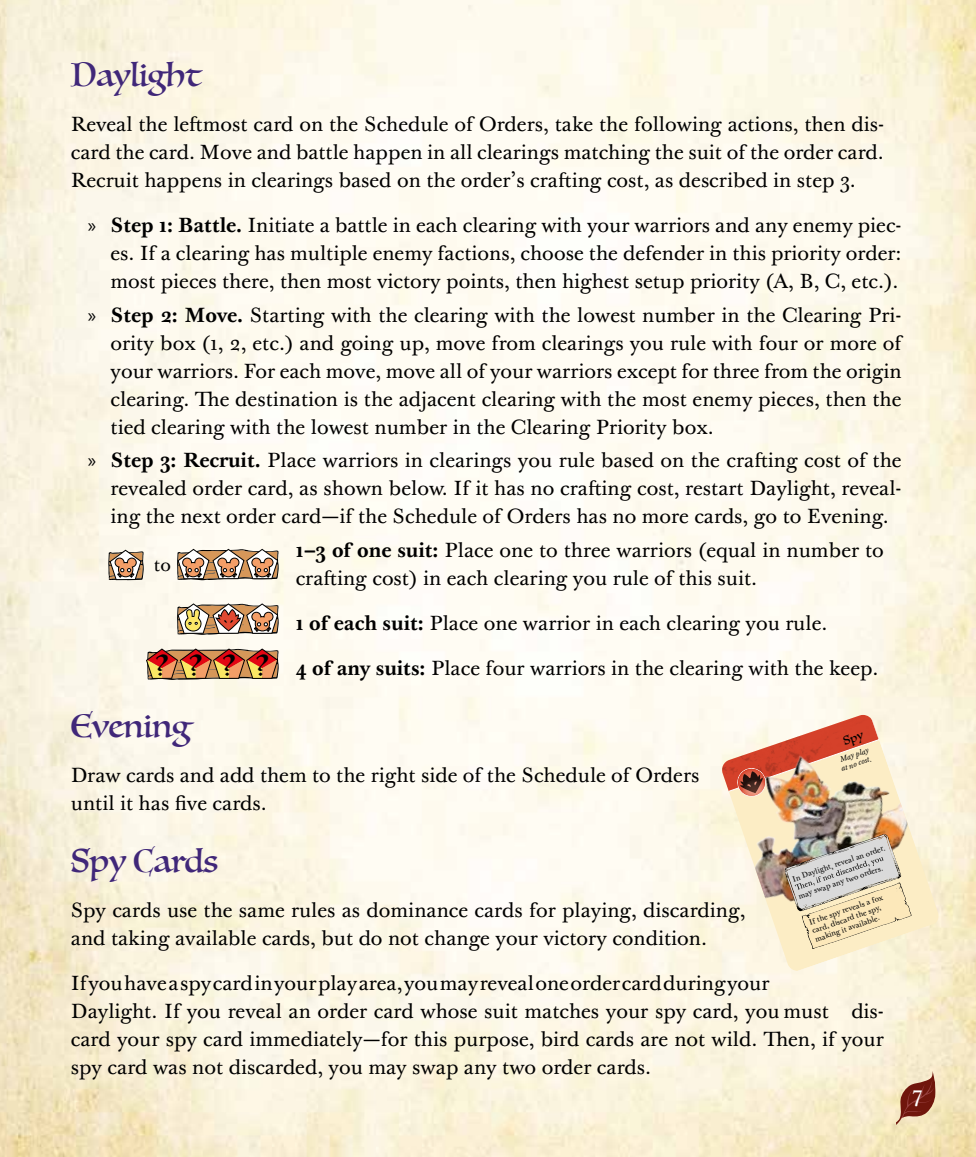
<style>
.page{position:relative;width:976px;height:1157px;background:#fff}
.page>*{position:absolute;margin:0;border:0;box-sizing:border-box;transform-origin:0 0}
.t1{font:32px "Luminari";color:#402779}
.t2{font:30px "Luminari";color:#000}
.t3{font:22px "Baskerville Ten Pro";color:#fff}
.t4{font:20px/28px "Baskerville Ten Pro";color:#000}
.t5{font:18px "Baskerville Ten Pro";color:#000}
.t6{font:7.6px/9px "Baskerville Ten Pro";color:#000}
.t7{font:italic 7.6px/9px "Baskerville Ten Pro";color:#000}
.s1{font-family:"Myriad Pro"}
.s2{font-weight:700}
</style>
<div class="page">
<svg style="left:895px;top:1071px;width:40px;height:54px;background:#b6846d"></svg>
<svg style="left:146px;top:648px;width:133px;height:32px;background:#c7754f"></svg>
<svg style="left:108px;top:549px;width:36px;height:32px"></svg>
<svg style="left:177px;top:549px;width:102px;height:31px"></svg>
<svg style="left:177px;top:603px;width:102px;height:32px"></svg>
<img style="left:720px;top:715px;width:219px;height:256px">
<img style="left:783px;top:833px;width:128px;height:117px">
<img style="left:720px;top:715px;width:159px;height:83px">
<h1 class="t1" style="left:71px;top:47px;width:131px">Daylight</h1>
<p class="t4" style="left:71px;top:111px;width:814px">Reveal the leftmost card on the Schedule of Orders, take the following actions, then dis&shy;card the card. Move and battle happen in all clearings matching the suit of the order card.<br>Recruit happens in clearings based on the order’s crafting cost, as described in step 3.</p>
<p class="t4" style="left:110px;top:212px;width:792px;text-align:justify;text-indent:-23px"><span class="s1">»</span> <span class="s2">Step 1: Battle.</span> Initiate a battle in each clearing with your warriors and any enemy piec&shy;es. If a clearing has multiple enemy factions, choose the defender in this priority order: most pieces there, then most victory points, then highest setup priority (A, B, C, etc.).</p>
<p class="t4" style="left:110px;top:301px;width:792px;text-align:justify;text-indent:-23px"><span class="s1">»</span> <span class="s2">Step 2: Move.</span> Starting with the clearing with the lowest number in the Clearing Pri&shy;ority box (1, 2, etc.) and going up, move from clearings you rule with four or more of your warriors. For each move, move all of your warriors except for three from the origin clearing. The destination is the adjacent clearing with the most enemy pieces, then the tied clearing with the lowest number in the Clearing Priority box.</p>
<p class="t4" style="left:110px;top:447px;width:792px;text-align:justify;text-indent:-23px"><span class="s1">»</span> <span class="s2">Step 3: Recruit.</span> Place warriors in clearings you rule based on the crafting cost of the revealed order card, as shown below. If it has no crafting cost, restart Daylight, reveal&shy;ing the next order card—if the Schedule of Orders has no more cards, go to Evening.</p>
<p class="t4" style="left:295px;top:537px;width:589px"><span class="s2">1–3 of one suit:</span> Place one to three warriors (equal in number to crafting cost) in each clearing you rule of this suit.</p>
<p class="t4" style="left:295px;top:610px;width:529px"><span class="s2">1 of each suit:</span> Place one warrior in each clearing you rule.</p>
<p class="t4" style="left:295px;top:655px;width:580px"><span class="s2">4 of any suits:</span> Place four warriors in the clearing with the keep.</p>
<h1 class="t1" style="left:71px;top:698px;width:121px">Evening</h1>
<p class="t4" style="left:71px;top:762px;width:629px">Draw cards and add them to the right side of the Schedule of Orders until it has five cards.</p>
<h1 class="t1" style="left:71px;top:833px;width:149px">Spy Cards</h1>
<p class="t4" style="left:71px;top:897px;width:675px">Spy cards use the same rules as dominance cards for playing, discarding, and taking available cards, but do not change your victory condition.</p>
<p class="t4" style="left:71px;top:970px;width:814px">If you have a spy card in your play area, you may reveal one order card during your<br>Daylight. If you reveal an order card whose suit matches your spy card, you must dis&shy;card your spy card immediately—for this purpose, bird cards are not wild. Then, if your spy card was not discarded, you may swap any two order cards.</p>
<p class="t5" style="left:154px;top:554px;width:18px">to</p>
<h2 class="t2" style="left:156px;top:639px;width:113px">????</h2>
<p class="t7" style="left:836px;top:756px;width:33px;rotate:-19deg">May play at no cost.</p>
<p class="t6" style="left:791px;top:875px;width:99px;rotate:-19deg">In Daylight, reveal an order.</p>
<p class="t6" style="left:796px;top:892px;width:90px;rotate:-19deg">may swap any two orders.</p>
<p class="t6" style="left:807px;top:918px;width:79px;rotate:-19deg">If the spy reveals a fox card, discard the spy, making it available.</p>
<p class="t3" style="left:911px;top:1085px;width:13px">7</p>
</div>
